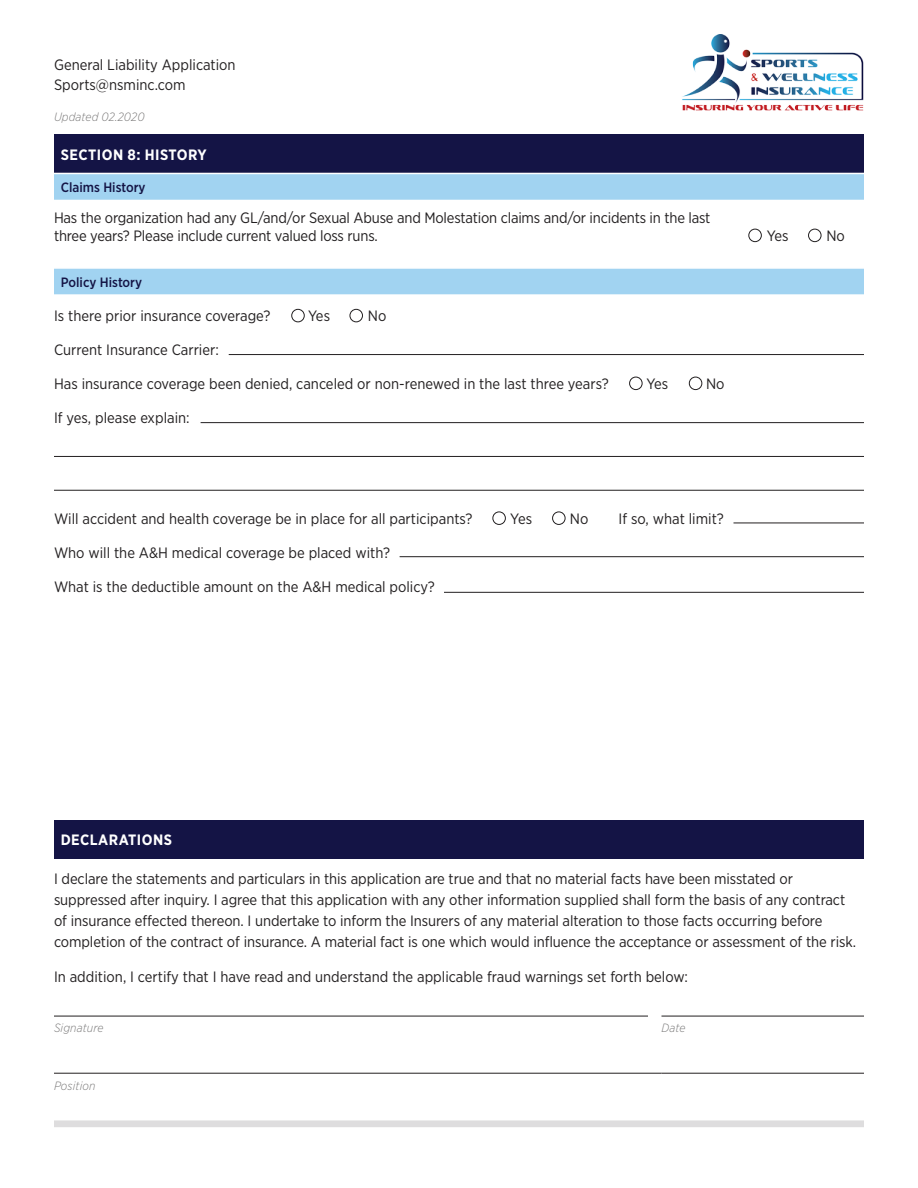
<style>
.page{position:relative;width:918px;height:1188px;background:#fff}
.page>*{position:absolute;margin:0;border:0;box-sizing:border-box;transform-origin:0 0}
.Body{font:15px/21px "Gotham Narrow";letter-spacing:-.005em;color:#221f20}
.t1{font:700 15px "Gotham Narrow";letter-spacing:.03em;color:#fff}
.Subhead_Left_Align{font:500 13.5px "Gotham Narrow";color:#141445}
.Note{font:italic 300 12px "Gotham Narrow";letter-spacing:.01em;color:#7a7979}
</style>
<div class="page">
<div style="left:54px;top:134px;width:810px;height:39px;background:#141445"></div>
<svg style="left:54px;top:174px;width:810px;height:120px"></svg>
<hr style="left:54px;top:456px;width:405px;height:1px;background:#221f20">
<hr style="left:459px;top:456px;width:270px;height:1px;background:#221f20">
<hr style="left:729px;top:456px;width:135px;height:1px;background:#221f20">
<hr style="left:54px;top:490px;width:405px;height:1px;background:#221f20">
<hr style="left:459px;top:490px;width:270px;height:1px;background:#221f20">
<hr style="left:729px;top:490px;width:135px;height:1px;background:#221f20">
<hr style="left:54px;top:267px;width:405px;height:2px;background:#fff">
<hr style="left:459px;top:267px;width:270px;height:2px;background:#fff">
<hr style="left:729px;top:267px;width:135px;height:2px;background:#fff">
<hr style="left:54px;top:200px;width:405px;height:1px;background:#fff">
<hr style="left:459px;top:200px;width:270px;height:1px;background:#fff">
<hr style="left:729px;top:200px;width:135px;height:1px;background:#fff">
<div style="left:54px;top:820px;width:810px;height:39px;background:#141445"></div>
<svg style="left:54px;top:1120px;width:810px;height:7px;background:#e0dfe0"></svg>
<hr style="left:54px;top:1073px;width:405px;height:1px;background:#221f20">
<hr style="left:459px;top:1073px;width:203px;height:1px;background:#221f20">
<hr style="left:662px;top:1073px;width:67px;height:1px;background:#221f20">
<hr style="left:729px;top:1073px;width:135px;height:1px;background:#221f20">
<img style="left:682px;top:35px;width:182px;height:76px">
<div style="left:748px;top:229px;width:14px;height:13px;border:1px solid #221f20;border-radius:50%"></div>
<div style="left:808px;top:229px;width:13px;height:13px;border:1px solid #221f20;border-radius:50%"></div>
<div style="left:291px;top:309px;width:14px;height:13px;border:1px solid #221f20;border-radius:50%"></div>
<div style="left:350px;top:309px;width:13px;height:13px;border:1px solid #221f20;border-radius:50%"></div>
<div style="left:629px;top:377px;width:14px;height:13px;border:1px solid #221f20;border-radius:50%"></div>
<div style="left:689px;top:377px;width:13px;height:13px;border:1px solid #221f20;border-radius:50%"></div>
<hr style="left:201px;top:422px;width:663px;height:1px;background:#221f20">
<hr style="left:400px;top:556px;width:464px;height:1px;background:#221f20">
<hr style="left:444px;top:592px;width:420px;height:1px;background:#221f20">
<hr style="left:229px;top:354px;width:635px;height:1px;background:#221f20">
<hr style="left:54px;top:1016px;width:594px;height:1px;background:#221f20">
<hr style="left:662px;top:1016px;width:202px;height:1px;background:#221f20">
<div style="left:492px;top:512px;width:14px;height:13px;border:1px solid #221f20;border-radius:50%"></div>
<div style="left:552px;top:512px;width:13px;height:13px;border:1px solid #221f20;border-radius:50%"></div>
<hr style="left:734px;top:523px;width:130px;height:1px;background:#221f20">
<p class="Body" style="left:54px;top:54px;width:183px">General Liability Application</p>
<p class="Note" style="left:54px;top:109px;width:92px">Updated 02.2020</p>
<p class="Body" style="left:54px;top:74px;width:133px">Sports@nsminc.com</p>
<p class="t1" style="left:61px;top:145px;width:148px">SECTION 8: HISTORY</p>
<p class="Subhead_Left_Align" style="left:61px;top:179px;width:86px">Claims History</p>
<p class="Body" style="left:54px;top:208px;width:658px;line-height:18px">Has the organization had any GL/and/or Sexual Abuse and Molestation claims and/or incidents in the last three years? Please include current valued loss runs.</p>
<p class="Subhead_Left_Align" style="left:61px;top:274px;width:83px">Policy History</p>
<p class="Body" style="left:54px;top:305px;width:218px">Is there prior insurance coverage?</p>
<p class="Body" style="left:308px;top:305px;width:23px">Yes</p>
<p class="Body" style="left:368px;top:305px;width:20px">No</p>
<p class="Body" style="left:54px;top:339px;width:166px">Current Insurance Carrier:</p>
<p class="Body" style="left:54px;top:373px;width:556px">Has insurance coverage been denied, canceled or non-renewed in the last three years?</p>
<p class="Body" style="left:646px;top:373px;width:23px">Yes</p>
<p class="Body" style="left:706px;top:373px;width:20px">No</p>
<p class="Body" style="left:54px;top:407px;width:137px">If yes, please explain:</p>
<p class="Body" style="left:54px;top:508px;width:420px">Will accident and health coverage be in place for all participants?</p>
<p class="Body" style="left:510px;top:508px;width:23px">Yes</p>
<p class="Body" style="left:570px;top:508px;width:20px">No</p>
<p class="Body" style="left:619px;top:508px;width:107px">If so, what limit?</p>
<p class="Body" style="left:54px;top:542px;width:338px">Who will the A&amp;H medical coverage be placed with?</p>
<p class="Body" style="left:54px;top:576px;width:382px">What is the deductible amount on the A&amp;H medical policy?</p>
<p class="Body" style="left:767px;top:225px;width:23px">Yes</p>
<p class="Body" style="left:826px;top:225px;width:20px">No</p>
<p class="t1" style="left:61px;top:830px;width:113px">DECLARATIONS</p>
<p class="Body" style="left:54px;top:868px;width:804px">I declare the statements and particulars in this application are true and that no material facts have been misstated or suppressed after inquiry. I agree that this application with any other information supplied shall form the basis of any contract of insurance effected thereon. I undertake to inform the Insurers of any material alteration to those facts occurring before completion of the contract of insurance. A material fact is one which would influence the acceptance or assessment of the risk.</p>
<p class="Body" style="left:54px;top:966px;width:636px">In addition, I certify that I have read and understand the applicable fraud warnings set forth below:</p>
<p class="Note" style="left:54px;top:1021px;width:51px">Signature</p>
<p class="Note" style="left:662px;top:1021px;width:26px">Date</p>
<p class="Note" style="left:54px;top:1078px;width:43px">Position</p>
</div>
